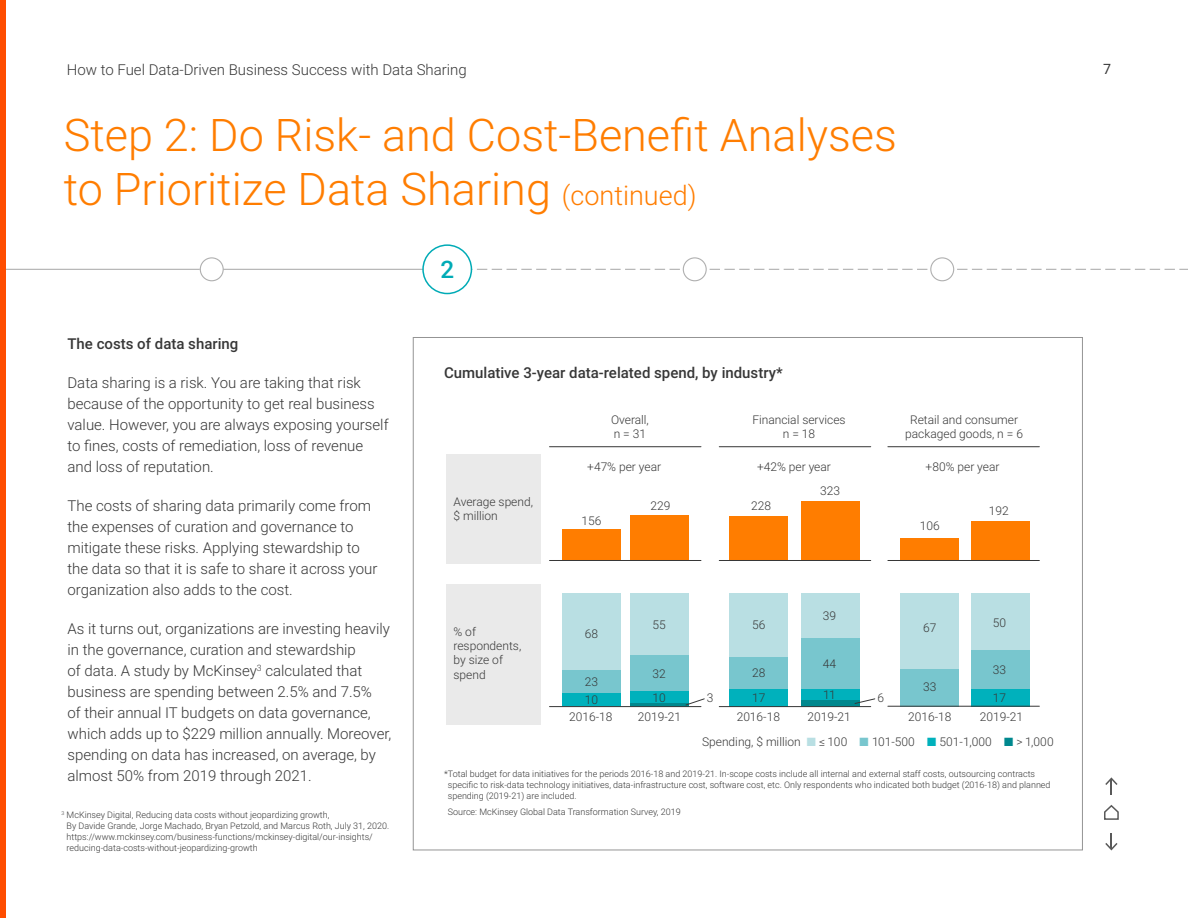
<style>
.page{position:relative;width:1188px;height:918px;background:#fff}
.page>*{position:absolute;margin:0;border:0;box-sizing:border-box;transform-origin:0 0}
.t1{font:300 45px/54px "Roboto";color:#ff7d00}
.t2{font:500 24.15px "Roboto";color:#00abb6}
.t3{font:300 15px/21px "Roboto";color:#373737}
.t4{font:500 15px "Roboto";color:#373737}
.t5{font:14.25px "Roboto";color:#373737}
.t6{font:300 12px/14.4px "Roboto";color:#373737}
.t7{font:300 9px/10.8px "Roboto";color:#373737}
.s1{font-size:27px}
.s2{color:#b9dfe3}
.s3{color:#78c6ce}
.s4{color:#00b1bc}
.s5{color:#00888e}
</style>
<div class="page">
<hr style="left:200px;top:269px;width:247px;height:1px;background:#b0b0b0">
<svg style="left:472px;top:269px;width:716px;height:1px"></svg>
<hr style="left:3px;top:269px;width:197px;height:1px;background:#b0b0b0">
<div style="left:200px;top:258px;width:23px;height:23px;background:#fff;border-radius:50%"></div>
<div style="left:200px;top:257px;width:24px;height:24px;border:1px solid #b0b0b0;border-radius:50%"></div>
<div style="left:683px;top:258px;width:23px;height:23px;background:#fff;border-radius:50%"></div>
<div style="left:683px;top:257px;width:24px;height:24px;border:1px solid #b0b0b0;border-radius:50%"></div>
<div style="left:931px;top:258px;width:23px;height:23px;background:#fff;border-radius:50%"></div>
<div style="left:930px;top:257px;width:24px;height:24px;border:1px solid #b0b0b0;border-radius:50%"></div>
<div style="left:423px;top:245px;width:48px;height:49px;background:#fff;border-radius:50%"></div>
<div style="left:422px;top:244px;width:50px;height:50px;border:2px solid #00abb6;border-radius:50%"></div>
<div style="left:0;top:0;width:5px;height:918px;background:#ff4d00"></div>
<svg style="left:1105px;top:777px;width:13px;height:18px"></svg>
<svg style="left:1105px;top:833px;width:13px;height:18px"></svg>
<svg style="left:1104px;top:805px;width:15px;height:15px"></svg>
<div style="left:562px;top:529px;width:59px;height:32px;background:#ff7d00"></div>
<div style="left:562px;top:593px;width:59px;height:113px;background:#b9dfe3"></div>
<div style="left:729px;top:593px;width:59px;height:113px;background:#b9dfe3"></div>
<div style="left:971px;top:593px;width:59px;height:113px;background:#b9dfe3"></div>
<div style="left:630px;top:593px;width:59px;height:113px;background:#b9dfe3"></div>
<div style="left:900px;top:538px;width:59px;height:23px;background:#ff7d00"></div>
<div style="left:729px;top:516px;width:59px;height:45px;background:#ff7d00"></div>
<div style="left:630px;top:515px;width:59px;height:46px;background:#ff7d00"></div>
<div style="left:971px;top:521px;width:59px;height:40px;background:#ff7d00"></div>
<div style="left:801px;top:501px;width:59px;height:60px;background:#ff7d00"></div>
<hr style="left:549px;top:560px;width:152px;height:1px;background:#373737">
<hr style="left:549px;top:446px;width:152px;height:1px;background:#373737">
<hr style="left:888px;top:560px;width:151px;height:1px;background:#373737">
<hr style="left:888px;top:446px;width:151px;height:1px;background:#373737">
<hr style="left:719px;top:560px;width:152px;height:1px;background:#373737">
<hr style="left:719px;top:446px;width:152px;height:1px;background:#373737">
<div style="left:446px;top:455px;width:95px;height:109px;background:#eaeaea"></div>
<div style="left:446px;top:584px;width:95px;height:141px;background:#eaeaea"></div>
<div style="left:562px;top:670px;width:59px;height:36px;background:#78c6ce"></div>
<div style="left:729px;top:657px;width:59px;height:49px;background:#78c6ce"></div>
<div style="left:971px;top:650px;width:59px;height:56px;background:#78c6ce"></div>
<div style="left:630px;top:655px;width:59px;height:51px;background:#78c6ce"></div>
<div style="left:562px;top:693px;width:59px;height:13px;background:#00b1bc"></div>
<div style="left:729px;top:689px;width:59px;height:17px;background:#00b1bc"></div>
<div style="left:971px;top:689px;width:59px;height:17px;background:#00b1bc"></div>
<div style="left:630px;top:691px;width:59px;height:15px;background:#00b1bc"></div>
<hr style="left:630px;top:704px;width:59px;height:2px;background:#00888e">
<div style="left:801px;top:593px;width:59px;height:113px;background:#b9dfe3"></div>
<div style="left:801px;top:638px;width:59px;height:68px;background:#78c6ce"></div>
<div style="left:801px;top:689px;width:59px;height:17px;background:#00b1bc"></div>
<div style="left:801px;top:701px;width:59px;height:5px;background:#00888e"></div>
<div style="left:900px;top:593px;width:59px;height:113px;background:#b9dfe3"></div>
<div style="left:900px;top:669px;width:59px;height:37px;background:#78c6ce"></div>
<hr style="left:549px;top:706px;width:152px;height:1px;background:#373737">
<hr style="left:888px;top:706px;width:151px;height:1px;background:#373737">
<hr style="left:719px;top:706px;width:152px;height:1px;background:#373737">
<svg style="left:685px;top:698px;width:20px;height:8px"></svg>
<svg style="left:854px;top:698px;width:22px;height:6px"></svg>
<p class="t3" style="left:67px;top:59px;width:402px">How to Fuel Data-Driven Business Success with Data Sharing</p>
<p class="t5" style="left:1103px;top:59px;width:10px">7</p>
<h1 class="t1" style="left:64px;top:106px;width:835px">Step 2: Do Risk- and Cost-Benefit Analyses to Prioritize Data Sharing <span class="s1">(continued)</span></h1>
<p class="t4" style="left:68px;top:333px;width:172px">The costs of data sharing</p>
<p class="t3" style="left:68px;top:371px;width:323px">Data sharing is a risk. You are taking that risk because of the opportunity to get real business value. However, you are always exposing yourself to fines, costs of remediation, loss of revenue and loss of reputation.</p>
<p class="t3" style="left:68px;top:494px;width:312px">The costs of sharing data primarily come from the expenses of curation and governance to mitigate these risks. Applying stewardship to the data so that it is safe to share it across your organization also adds to the cost.</p>
<p class="t3" style="left:67px;top:617px;width:325px">As it turns out, organizations are investing heavily in the governance, curation and stewardship<br>of data. A study by McKinsey<sup>3</sup> calculated that business are spending between 2.5% and 7.5%<br>of their annual IT budgets on data governance, which adds up to $229 million annually. Moreover, spending on data has increased, on average, by almost 50% from 2019 through 2021.</p>
<p class="t7" style="left:67px;top:810px;width:324px;text-indent:-5px"><sup>3</sup> McKinsey Digital, Reducing data costs without jeopardizing growth,<br>By Davide Grande, Jorge Machado, Bryan Petzold, and Marcus Roth, July 31, 2020. https://www.mckinsey.com/business-functions/mckinsey-digital/our-insights/ reducing-data-costs-without-jeopardizing-growth</p>
<h2 class="t2" style="left:440px;top:253px;width:15px">2</h2>
<p class="t4" style="left:444px;top:362px;width:340px">Cumulative 3-year data-related spend, by industry*</p>
<p class="t6" style="left:611px;top:412px;width:39px">Overall, n = 31</p>
<p class="t6" style="left:587px;top:459px;width:75px">+47% per year</p>
<p class="t6" style="left:757px;top:459px;width:75px">+42% per year</p>
<p class="t6" style="left:926px;top:459px;width:75px">+80% per year</p>
<p class="t6" style="left:752px;top:412px;width:95px;text-align:center">Financial services n = 18</p>
<p class="t6" style="left:905px;top:412px;width:119px;text-align:center">Retail and consumer packaged goods, n = 6</p>
<p class="t6" style="left:453px;top:494px;width:81px">Average spend, $ million</p>
<p class="t6" style="left:453px;top:624px;width:69px">% of respondents, by size of spend</p>
<p class="t6" style="left:582px;top:513px;width:21px">156</p>
<p class="t6" style="left:585px;top:626px;width:15px">68</p>
<p class="t6" style="left:651px;top:498px;width:21px">229</p>
<p class="t6" style="left:751px;top:498px;width:21px">228</p>
<p class="t6" style="left:820px;top:483px;width:21px">323</p>
<p class="t6" style="left:920px;top:518px;width:21px">106</p>
<p class="t6" style="left:989px;top:503px;width:21px">192</p>
<p class="t6" style="left:823px;top:609px;width:15px">39</p>
<p class="t6" style="left:652px;top:617px;width:15px">55</p>
<p class="t6" style="left:752px;top:617px;width:15px">56</p>
<p class="t6" style="left:993px;top:615px;width:15px">50</p>
<p class="t6" style="left:923px;top:620px;width:15px">67</p>
<p class="t6" style="left:823px;top:656px;width:15px">44</p>
<p class="t6" style="left:993px;top:662px;width:15px">33</p>
<p class="t6" style="left:752px;top:666px;width:15px">28</p>
<p class="t6" style="left:652px;top:666px;width:15px">32</p>
<p class="t6" style="left:585px;top:675px;width:15px">23</p>
<p class="t6" style="left:923px;top:679px;width:15px">33</p>
<p class="t6" style="left:585px;top:692px;width:15px">10</p>
<p class="t6" style="left:652px;top:690px;width:15px">10</p>
<p class="t6" style="left:707px;top:690px;width:8px">3</p>
<p class="t6" style="left:752px;top:690px;width:15px">17</p>
<p class="t6" style="left:823px;top:687px;width:14px">11</p>
<p class="t6" style="left:877px;top:690px;width:8px">6</p>
<p class="t6" style="left:993px;top:690px;width:15px">17</p>
<p class="t6" style="left:569px;top:709px;width:45px">2016-18</p>
<p class="t6" style="left:638px;top:709px;width:45px">2019-21</p>
<p class="t6" style="left:737px;top:709px;width:45px">2016-18</p>
<p class="t6" style="left:808px;top:709px;width:45px">2019-21</p>
<p class="t6" style="left:908px;top:709px;width:45px">2016-18</p>
<p class="t6" style="left:980px;top:709px;width:45px">2019-21</p>
<p class="t6" style="left:702px;top:734px;width:353px">Spending, $ million <span class="s2">■</span> ≤ 100 <span class="s3">■</span> 101-500 <span class="s4">■</span> 501-1,000 <span class="s5">■</span> &gt; 1,000</p>
<p class="t7" style="left:448px;top:768px;width:604px;text-indent:-4px">*Total budget for data initiatives for the periods 2016-18 and 2019-21. In-scope costs include all internal and external staff costs, outsourcing contracts specific to risk-data technology initiatives, data-infrastructure cost, software cost, etc. Only respondents who indicated both budget (2016-18) and planned spending (2019-21) are included.</p>
<p class="t7" style="left:448px;top:807px;width:235px">Source: McKinsey Global Data Transformation Survey, 2019</p>
</div>
